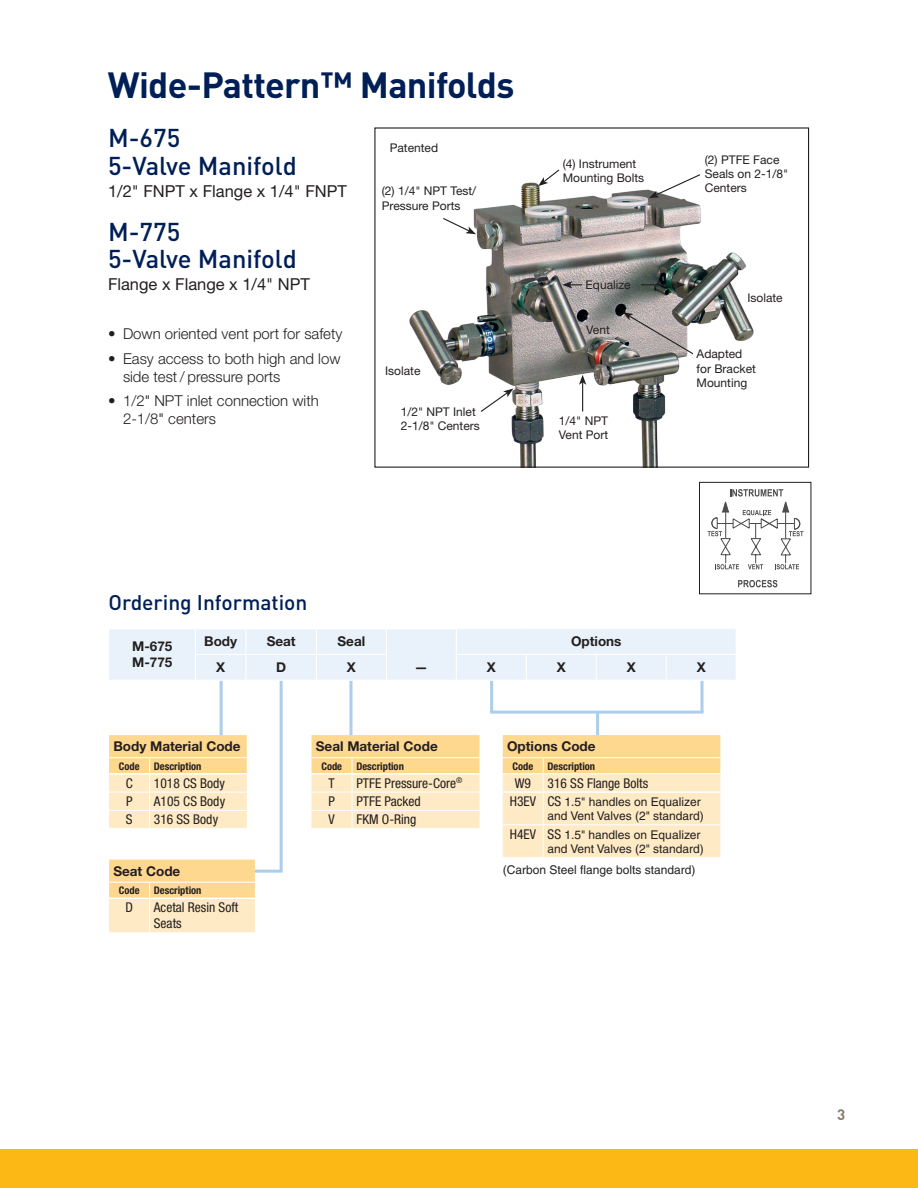
<style>
.page{position:relative;width:918px;height:1188px;background:#fff}
.page>*{position:absolute;margin:0;border:0;box-sizing:border-box;transform-origin:0 0}
.Bulletin_Title_-_Ser{font:700 36px "DINOT";letter-spacing:-.02em;color:#001f56}
.Subhead_17pt_Dinot_M{font:500 25.5px/27.8px "DINOT";color:#001f56}
.Subhead_14pt_Dinot_M{font:500 21px "DINOT";color:#001f56}
.Table_Data_-_Helv11p{font:16.5px "Helvetica Neue LT Std";color:#231f20}
.Bullets_-_10pt{font:300 15px/18px "Helvetica Neue LT Std";color:#231f20}
.t1{font:700 15px "DIN";color:#887d6e}
.Table_Data_-_Helv_9C{font:condensed 13.5px/16.2px "Helvetica Neue LT Std";color:#231f20}
.Table_Head{font:700 13.5px "Helvetica Neue LT Std";color:#231f20}
.Table_Data_-_Helv_9{font:700 13.5px/16.2px "Helvetica Neue LT Std";color:#231f20}
.Captions_-_8_pt{font:12px/14.4px "Helvetica Neue LT Std";color:#231f20}
.Table_Data_-_Helv_9C-2{font:12px/14.4px "Helvetica";color:#231f20}
.Footer_8pt{font:12px "Helvetica";color:#231f20}
.Table_ColHd{font:700 condensed 10.5px "Helvetica Neue LT Std";color:#231f20}
.s1{font-family:"Helvetica Neue LT Std";font-stretch:condensed;font-size:13.5px}
</style>
<div class="page">
<hr style="left:350px;top:678px;width:2px;height:70px;background:#accdeb">
<div style="left:0;top:1150px;width:918px;height:38px;background:#fcb814"></div>
<hr style="left:237px;top:870px;width:46px;height:3px;background:#accdeb">
<hr style="left:596px;top:712px;width:3px;height:25px;background:#accdeb">
<hr style="left:490px;top:680px;width:3px;height:32px;background:#accdeb">
<hr style="left:701px;top:680px;width:3px;height:32px;background:#accdeb">
<hr style="left:490px;top:711px;width:214px;height:3px;background:#accdeb">
<hr style="left:280px;top:678px;width:3px;height:193px;background:#accdeb">
<hr style="left:220px;top:678px;width:3px;height:70px;background:#accdeb">
<hr style="left:195px;top:680px;width:51px;height:1px;background:#fff">
<hr style="left:246px;top:680px;width:70px;height:1px;background:#fff">
<hr style="left:316px;top:680px;width:70px;height:1px;background:#fff">
<hr style="left:456px;top:680px;width:70px;height:1px;background:#fff">
<hr style="left:666px;top:680px;width:71px;height:1px;background:#fff">
<div style="left:109px;top:629px;width:627px;height:51px;background:#e9f2fa"></div>
<hr style="left:316px;top:654px;width:71px;height:1px;background:#fff">
<svg style="left:109px;top:735px;width:138px;height:94px;background:#fde3b1"></svg>
<hr style="left:109px;top:773px;width:41px;height:2px;background:#fff">
<hr style="left:150px;top:773px;width:97px;height:2px;background:#fff">
<svg style="left:109px;top:860px;width:146px;height:73px;background:#fee1ab"></svg>
<hr style="left:109px;top:898px;width:41px;height:1px;background:#fff">
<hr style="left:150px;top:898px;width:105px;height:1px;background:#fff">
<svg style="left:312px;top:735px;width:168px;height:94px;background:#fde3b1"></svg>
<hr style="left:312px;top:773px;width:40px;height:2px;background:#fff">
<hr style="left:352px;top:773px;width:128px;height:2px;background:#fff">
<img style="left:409px;top:182px;width:345px;height:284px">
<svg style="left:479px;top:389px;width:34px;height:24px"></svg>
<svg style="left:579px;top:375px;width:7px;height:36px"></svg>
<svg style="left:538px;top:169px;width:23px;height:17px"></svg>
<svg style="left:649px;top:174px;width:52px;height:24px"></svg>
<svg style="left:623px;top:312px;width:72px;height:43px;background:#b1a9a8"></svg>
<svg style="left:442px;top:217px;width:34px;height:17px"></svg>
<hr style="left:641px;top:284px;width:37px;height:1px;background:#231f20">
<svg style="left:676px;top:281px;width:10px;height:7px"></svg>
<svg style="left:562px;top:281px;width:20px;height:7px"></svg>
<div style="left:699px;top:482px;width:112px;height:112px;border:1px solid #231f20"></div>
<svg style="left:738px;top:580px;width:39px;height:7px"></svg>
<svg style="left:708px;top:489px;width:95px;height:80px"></svg>
<svg style="left:503px;top:735px;width:217px;height:122px;background:#fde5b5"></svg>
<hr style="left:503px;top:791px;width:40px;height:2px;background:#fff">
<hr style="left:543px;top:791px;width:177px;height:2px;background:#fff">
<p class="Bulletin_Title_-_Ser" style="left:108px;top:61px;width:408px">Wide-Pattern™ Manifolds</p>
<p class="Subhead_17pt_Dinot_M" style="left:108px;top:123px;width:191px">M-675<br>5-Valve Manifold</p>
<p class="Table_Data_-_Helv11p" style="left:108px;top:181px;width:240px">1/2" FNPT x Flange x 1/4" FNPT</p>
<p class="Subhead_17pt_Dinot_M" style="left:108px;top:216px;width:191px">M-775<br>5-Valve Manifold</p>
<p class="Table_Data_-_Helv11p" style="left:108px;top:275px;width:203px">Flange x Flange x 1/4" NPT</p>
<p class="Bullets_-_10pt" style="left:108px;top:325px;width:236px">• Down oriented vent port for safety</p>
<p class="Bullets_-_10pt" style="left:123px;top:349px;width:219px;text-indent:-15px">• Easy access to both high and low side test / pressure ports</p>
<p class="Bullets_-_10pt" style="left:123px;top:392px;width:197px;text-indent:-15px">• 1/2" NPT inlet connection with<br>2-1/8" centers</p>
<p class="Captions_-_8_pt" style="left:390px;top:140px;width:50px">Patented</p>
<p class="Captions_-_8_pt" style="left:382px;top:184px;width:96px">(2) 1/4" NPT Test/<br>Pressure Ports</p>
<p class="Captions_-_8_pt" style="left:385px;top:364px;width:37px">Isolate</p>
<p class="Captions_-_8_pt" style="left:563px;top:156px;width:83px">(4) Instrument<br>Mounting Bolts</p>
<p class="Captions_-_8_pt" style="left:586px;top:278px;width:47px">Equalize</p>
<p class="Captions_-_8_pt" style="left:586px;top:322px;width:25px">Vent</p>
<p class="Captions_-_8_pt" style="left:401px;top:404px;width:81px">1/2" NPT Inlet<br>2-1/8" Centers</p>
<p class="Captions_-_8_pt" style="left:559px;top:413px;width:51px">1/4" NPT<br>Vent Port</p>
<p class="Captions_-_8_pt" style="left:705px;top:152px;width:85px">(2) PTFE Face<br>Seals on 2-1/8"<br>Centers</p>
<p class="Captions_-_8_pt" style="left:747px;top:291px;width:37px">Isolate</p>
<p class="Captions_-_8_pt" style="left:697px;top:347px;width:61px">Adapted for Bracket<br>Mounting</p>
<p class="Subhead_14pt_Dinot_M" style="left:109px;top:588px;width:200px">Ordering Information</p>
<p class="Table_Data_-_Helv_9" style="left:132px;top:638px;width:42px">M-675<br>M-775</p>
<p class="Table_Data_-_Helv_9" style="left:204px;top:633px;width:35px">Body</p>
<p class="Table_Data_-_Helv_9" style="left:267px;top:633px;width:31px">Seat</p>
<p class="Table_Data_-_Helv_9" style="left:338px;top:633px;width:29px">Seal</p>
<p class="Table_Data_-_Helv_9" style="left:571px;top:633px;width:52px">Options</p>
<p class="Table_Data_-_Helv_9" style="left:216px;top:659px;width:11px">X</p>
<p class="Table_Data_-_Helv_9" style="left:276px;top:659px;width:12px">D</p>
<p class="Table_Data_-_Helv_9" style="left:347px;top:659px;width:11px">X</p>
<p class="Table_Data_-_Helv_9" style="left:415px;top:659px;width:15px">—</p>
<p class="Table_Data_-_Helv_9" style="left:487px;top:659px;width:11px">X</p>
<p class="Table_Data_-_Helv_9" style="left:557px;top:659px;width:11px">X</p>
<p class="Table_Data_-_Helv_9" style="left:627px;top:659px;width:11px">X</p>
<p class="Table_Data_-_Helv_9" style="left:697px;top:659px;width:11px">X</p>
<p class="Table_Head" style="left:113px;top:738px;width:129px">Body Material Code</p>
<p class="Table_ColHd" style="left:119px;top:759px;width:22px">Code</p>
<p class="Table_ColHd" style="left:154px;top:759px;width:49px">Description</p>
<p class="Table_Data_-_Helv_9C" style="left:126px;top:775px;width:9px">C</p>
<p class="Table_Data_-_Helv_9C" style="left:154px;top:775px;width:73px">1018 CS Body</p>
<p class="Table_Data_-_Helv_9C" style="left:126px;top:793px;width:8px">P</p>
<p class="Table_Data_-_Helv_9C" style="left:154px;top:793px;width:73px">A105 CS Body</p>
<p class="Table_Data_-_Helv_9C" style="left:126px;top:811px;width:8px">S</p>
<p class="Table_Data_-_Helv_9C" style="left:154px;top:811px;width:66px">316 SS Body</p>
<p class="Table_Head" style="left:113px;top:863px;width:69px">Seat Code</p>
<p class="Table_ColHd" style="left:119px;top:884px;width:22px">Code</p>
<p class="Table_ColHd" style="left:154px;top:884px;width:49px">Description</p>
<p class="Table_Data_-_Helv_9C" style="left:126px;top:899px;width:9px">D</p>
<p class="Table_Data_-_Helv_9C" style="left:154px;top:899px;width:86px">Acetal Resin Soft<br>Seats</p>
<p class="Table_Head" style="left:316px;top:738px;width:123px">Seal Material Code</p>
<p class="Table_ColHd" style="left:321px;top:759px;width:22px">Code</p>
<p class="Table_ColHd" style="left:356px;top:759px;width:49px">Description</p>
<p class="Table_Data_-_Helv_9C" style="left:329px;top:775px;width:8px">T</p>
<p class="Table_Data_-_Helv_9C" style="left:356px;top:775px;width:107px">PTFE Pressure-Core<sup>®</sup></p>
<p class="Table_Data_-_Helv_9C" style="left:329px;top:793px;width:8px">P</p>
<p class="Table_Data_-_Helv_9C" style="left:356px;top:793px;width:66px">PTFE Packed</p>
<p class="Table_Data_-_Helv_9C" style="left:329px;top:811px;width:8px">V</p>
<p class="Table_Data_-_Helv_9C" style="left:356px;top:811px;width:62px">FKM O-Ring</p>
<p class="Table_Head" style="left:507px;top:738px;width:90px">Options Code</p>
<p class="Table_ColHd" style="left:513px;top:759px;width:22px">Code</p>
<p class="Table_ColHd" style="left:548px;top:759px;width:49px">Description</p>
<p class="Table_Data_-_Helv_9C" style="left:515px;top:775px;width:18px">W9</p>
<p class="Table_Data_-_Helv_9C" style="left:548px;top:775px;width:102px">316 SS Flange Bolts</p>
<p class="Table_Data_-_Helv_9C" style="left:510px;top:793px;width:28px">H3EV</p>
<p class="Table_Data_-_Helv_9C-2" style="left:548px;top:795px;width:158px"><span class="s1">CS</span> 1.5" handles on Equalizer and Vent Valves (2" standard)</p>
<p class="Table_Data_-_Helv_9C" style="left:510px;top:826px;width:28px">H4EV</p>
<p class="Table_Data_-_Helv_9C-2" style="left:548px;top:827px;width:158px"><span class="s1">SS</span> 1.5" handles on Equalizer and Vent Valves (2" standard)</p>
<p class="Footer_8pt" style="left:503px;top:863px;width:194px">(Carbon Steel flange bolts standard)</p>
<p class="t1" style="left:837px;top:1104px;width:10px">3</p>
</div>
